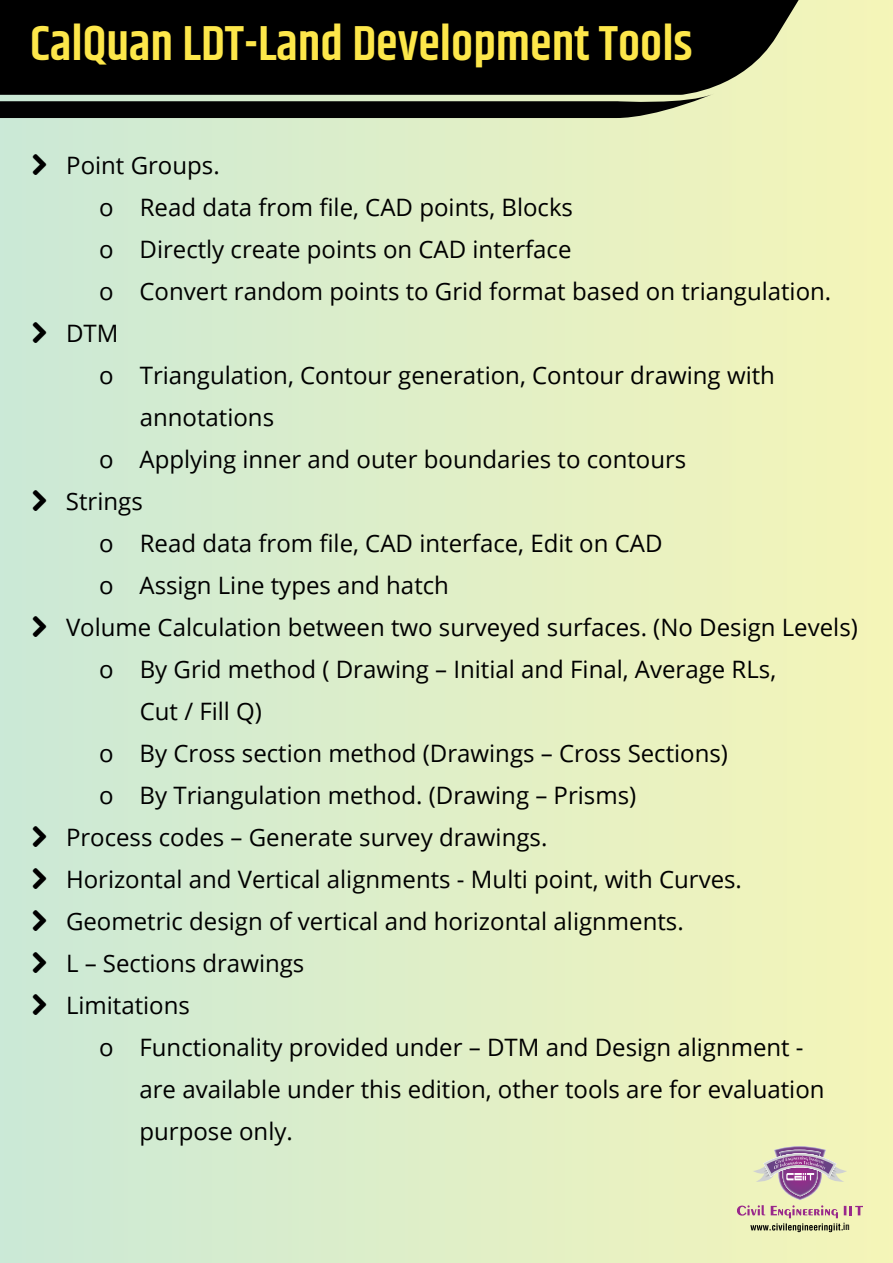
<style>
.page{position:relative;width:893px;height:1263px;background:#fff}
.page>*{position:absolute;margin:0;border:0;box-sizing:border-box;transform-origin:0 0}
.t1{font:600 49.5px "Khand";color:#fde74a}
.t2{font:24px "Open Sans";color:#000}
.t3{font:9.3px "Oswald";color:#000}
</style>
<div class="page">
<div style="left:0;top:0;width:893px;height:1263px;background:linear-gradient(to right,#cbe9d6,#f5f5b8)"></div>
<svg style="left:737px;top:1145px;width:126px;height:87px;background:#d3c6b0"></svg>
<svg style="left:0;top:0;width:827px;height:95px;background:#13130f"></svg>
<svg style="left:0;top:94px;width:714px;height:24px;background:#474c40"></svg>
<svg style="left:33px;top:154px;width:13px;height:21px"></svg>
<svg style="left:33px;top:322px;width:13px;height:21px"></svg>
<svg style="left:33px;top:490px;width:13px;height:21px"></svg>
<svg style="left:33px;top:616px;width:13px;height:21px"></svg>
<svg style="left:33px;top:826px;width:13px;height:21px"></svg>
<svg style="left:33px;top:868px;width:13px;height:21px"></svg>
<svg style="left:33px;top:910px;width:13px;height:21px"></svg>
<svg style="left:33px;top:952px;width:13px;height:21px"></svg>
<svg style="left:33px;top:994px;width:13px;height:21px"></svg>
<h1 class="t1" style="left:30px;top:11px;width:664px">CalQuan LDT-Land Development Tools</h1>
<p class="t2" style="left:66px;top:149px;width:155px">Point Groups.</p>
<p class="t2" style="left:99px;top:191px;width:476px">o Read data from file, CAD points, Blocks</p>
<p class="t2" style="left:99px;top:233px;width:474px">o Directly create points on CAD interface</p>
<p class="t2" style="left:99px;top:275px;width:734px">o Convert random points to Grid format based on triangulation.</p>
<p class="t2" style="left:66px;top:317px;width:54px">DTM</p>
<p class="t2" style="left:99px;top:359px;width:677px">o Triangulation, Contour generation, Contour drawing with</p>
<p class="t2" style="left:140px;top:401px;width:136px">annotations</p>
<p class="t2" style="left:99px;top:443px;width:589px">o Applying inner and outer boundaries to contours</p>
<p class="t2" style="left:66px;top:485px;width:78px">Strings</p>
<p class="t2" style="left:99px;top:527px;width:565px">o Read data from file, CAD interface, Edit on CAD</p>
<p class="t2" style="left:99px;top:569px;width:351px">o Assign Line types and hatch</p>
<p class="t2" style="left:66px;top:611px;width:793px">Volume Calculation between two surveyed surfaces. (No Design Levels)</p>
<p class="t2" style="left:99px;top:653px;width:679px">o By Grid method ( Drawing – Initial and Final, Average RLs,</p>
<p class="t2" style="left:140px;top:695px;width:124px">Cut / Fill Q)</p>
<p class="t2" style="left:99px;top:737px;width:631px">o By Cross section method (Drawings – Cross Sections)</p>
<p class="t2" style="left:99px;top:779px;width:539px">o By Triangulation method. (Drawing – Prisms)</p>
<p class="t2" style="left:66px;top:821px;width:483px">Process codes – Generate survey drawings.</p>
<p class="t2" style="left:66px;top:863px;width:677px">Horizontal and Vertical alignments - Multi point, with Curves.</p>
<p class="t2" style="left:66px;top:905px;width:619px">Geometric design of vertical and horizontal alignments.</p>
<p class="t2" style="left:66px;top:947px;width:240px">L – Sections drawings</p>
<p class="t2" style="left:66px;top:989px;width:125px">Limitations</p>
<p class="t2" style="left:99px;top:1031px;width:706px">o Functionality provided under – DTM and Design alignment -</p>
<p class="t2" style="left:140px;top:1073px;width:687px">are available under this edition, other tools are for evaluation</p>
<p class="t2" style="left:140px;top:1115px;width:155px">purpose only.</p>
<p class="t3" style="left:843px;top:1218px;width:8px">in</p>
</div>
